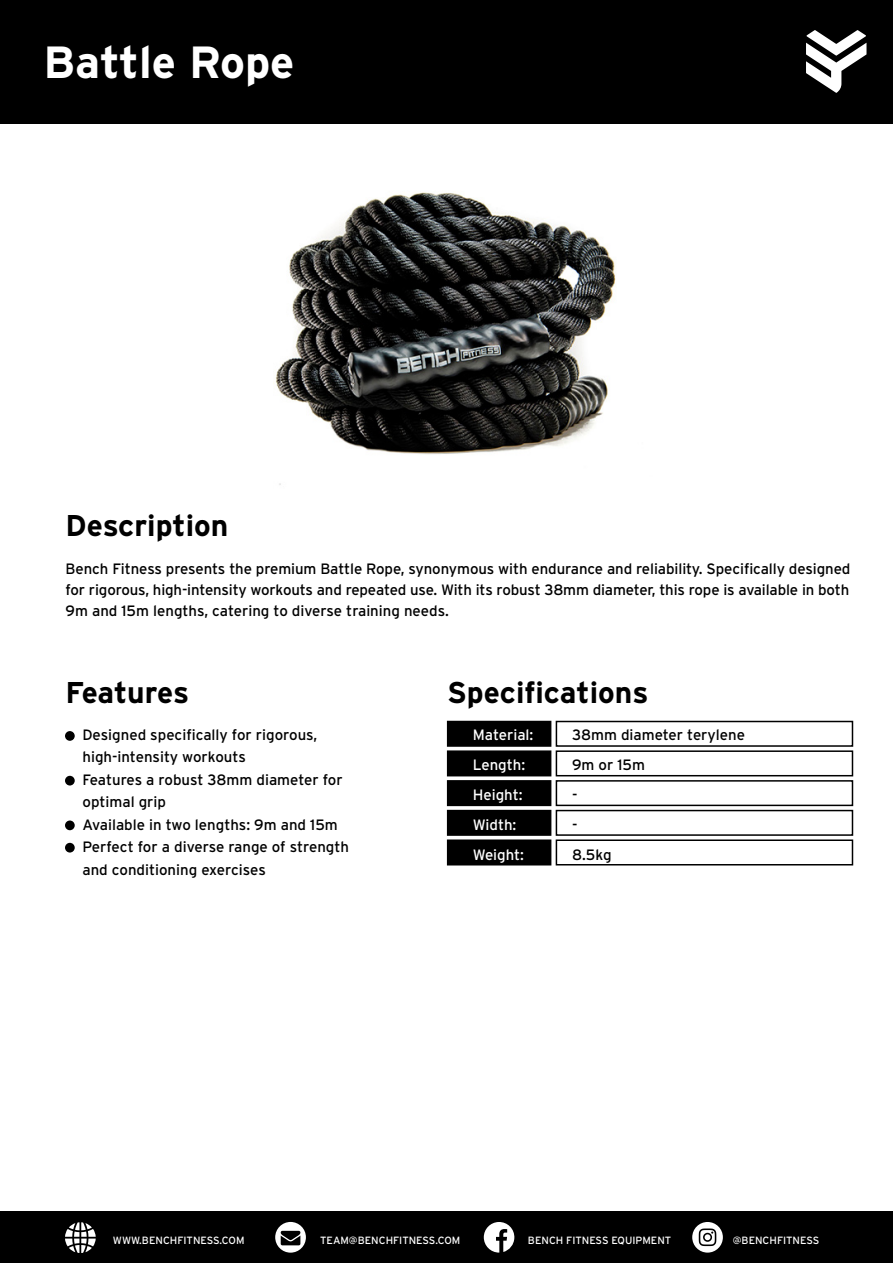
<style>
.page{position:relative;width:893px;height:1263px;background:#fff}
.page>*{position:absolute;margin:0;border:0;box-sizing:border-box;transform-origin:0 0}
.t1{font:700 45px "Interstate";color:#fff}
.t2{font:700 30px "Interstate";color:#000}
.t3{font:15px/22.5px "Interstate";color:#000}
.t4{font:15px/30px "Interstate";color:#fff}
.t5{font:10.5px "Interstate";color:#fff}
</style>
<div class="page">
<img style="left:240px;top:123px;width:413px;height:362px">
<div style="left:0;top:0;width:893px;height:123px;background:#000"></div>
<div style="left:0;top:1212px;width:893px;height:51px;background:#000"></div>
<svg style="left:275px;top:1222px;width:31px;height:30px"></svg>
<svg style="left:484px;top:1222px;width:31px;height:30px"></svg>
<svg style="left:692px;top:1222px;width:31px;height:30px"></svg>
<svg style="left:65px;top:1222px;width:31px;height:31px"></svg>
<svg style="left:806px;top:30px;width:60px;height:63px"></svg>
<div style="left:65px;top:731px;width:10px;height:10px;background:#000;border-radius:50%"></div>
<div style="left:65px;top:776px;width:10px;height:9px;background:#000;border-radius:50%"></div>
<div style="left:65px;top:820px;width:10px;height:10px;background:#000;border-radius:50%"></div>
<div style="left:65px;top:843px;width:10px;height:9px;background:#000;border-radius:50%"></div>
<div style="left:447px;top:721px;width:104px;height:26px;background:#000;border:2px solid #000"></div>
<div style="left:447px;top:750px;width:104px;height:26px;background:#000;border:2px solid #000"></div>
<div style="left:447px;top:780px;width:104px;height:26px;background:#000;border:2px solid #000"></div>
<div style="left:447px;top:810px;width:104px;height:26px;background:#000;border:2px solid #000"></div>
<div style="left:447px;top:839px;width:104px;height:26px;background:#000;border:2px solid #000"></div>
<div style="left:556px;top:721px;width:297px;height:26px;border:2px solid #000"></div>
<div style="left:556px;top:750px;width:297px;height:26px;border:2px solid #000"></div>
<div style="left:556px;top:780px;width:297px;height:26px;border:2px solid #000"></div>
<div style="left:556px;top:810px;width:297px;height:26px;border:2px solid #000"></div>
<div style="left:556px;top:839px;width:297px;height:26px;border:2px solid #000"></div>
<h1 class="t1" style="left:44px;top:37px;width:253px">Battle Rope</h1>
<h2 class="t2" style="left:66px;top:508px;width:164px">Description</h2>
<p class="t3" style="left:66px;top:558px;width:786px;line-height:21px;text-align:justify">Bench Fitness presents the premium Battle Rope, synonymous with endurance and reliability. Specifically designed for rigorous, high-intensity workouts and repeated use. With its robust 38mm diameter, this rope is available in both 9m and 15m lengths, catering to diverse training needs.</p>
<h2 class="t2" style="left:66px;top:675px;width:125px">Features</h2>
<h2 class="t2" style="left:447px;top:675px;width:203px">Specifications</h2>
<p class="t3" style="left:82px;top:723px;width:268px">Designed specifically for rigorous, high-intensity workouts<br>Features a robust 38mm diameter for optimal grip<br>Available in two lengths: 9m and 15m<br>Perfect for a diverse range of strength and conditioning exercises</p>
<p class="t4" style="left:473px;top:719px;width:62px">Material:<br>Length:<br>Height:<br>Width:<br>Weight:</p>
<p class="t3" style="left:572px;top:719px;width:174px;line-height:30px">38mm diameter terylene<br>9m or 15m<br>-<br>-<br>8.5kg</p>
<p class="t5" style="left:113px;top:1235px;width:133px">WWW.BENCHFITNESS.COM</p>
<p class="t5" style="left:320px;top:1235px;width:142px">TEAM@BENCHFITNESS.COM</p>
<p class="t5" style="left:528px;top:1235px;width:145px">BENCH FITNESS EQUIPMENT</p>
<p class="t5" style="left:733px;top:1235px;width:88px">@BENCHFITNESS</p>
</div>
